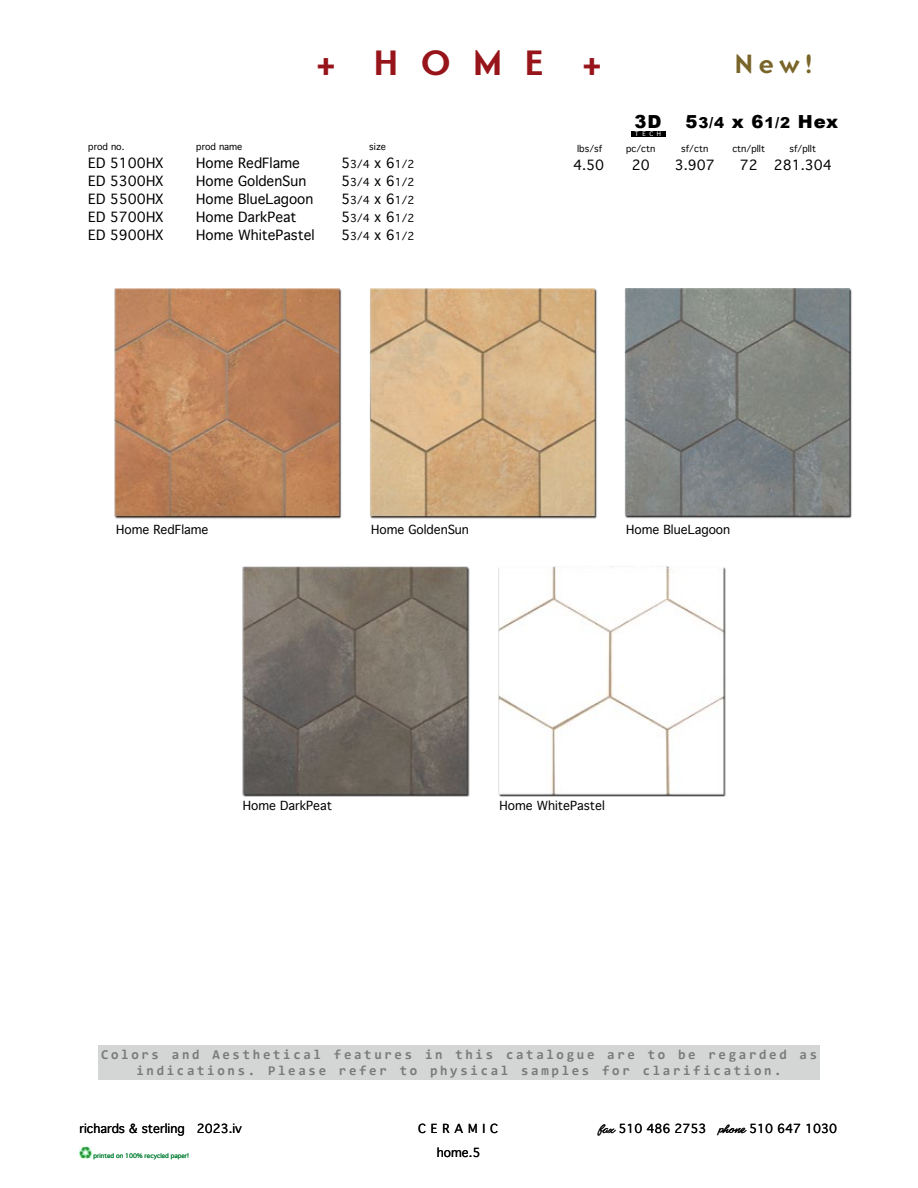
<style>
.page{position:relative;width:918px;height:1188px;background:#fff}
.page>*{position:absolute;margin:0;border:0;box-sizing:border-box;transform-origin:0 0}
.t1{font:700 36px "Ottomat OT";color:#97151a}
.t2{font:700 27px "Ottomat OT";color:#796529}
.t3{font:900 18px "Arial";color:#000}
.t4{font:13.5px "Geneva";color:#000}
.t5{font:700 13.5px/16.2px "Consolas";letter-spacing:.2em;color:#797a79;text-align:center}
.t6{font:12px "Geneva";color:#000}
.t7{font:12px "Geneva";letter-spacing:.4em;color:#000}
.t8{font:10.5px/18px "Geneva";color:#000;text-align:justify}
.t9{font:9px "Geneva";color:#000}
.t10{font:6px "Geneva";color:#007e31}
.t11{font:6px "Geneva";color:#fff}
.s1{font-size:13.5px}
.s2{font-size:15px}
.s3{font-family:"CC Matinee Idol"}
</style>
<div class="page">
<div style="left:98px;top:1045px;width:722px;height:34px;background:#d4d5d5"></div>
<svg style="left:79px;top:1146px;width:12px;height:13px"></svg>
<img style="left:114px;top:289px;width:738px;height:508px">
<div style="left:631px;top:131px;width:34px;height:6px;background:#000"></div>
<h1 class="t1" style="left:316px;top:40px;width:288px">+ H O M E +</h1>
<h2 class="t2" style="left:735px;top:47px;width:80px">New!</h2>
<p class="t9" style="left:88px;top:142px;width:38px">prod no.</p>
<p class="t9" style="left:196px;top:142px;width:48px">prod name</p>
<p class="t4" style="left:88px;top:156px;width:77px">ED 5100HX</p>
<p class="t4" style="left:196px;top:156px;width:105px">Home RedFlame</p>
<p class="t4" style="left:88px;top:174px;width:77px">ED 5300HX</p>
<p class="t4" style="left:196px;top:174px;width:111px">Home GoldenSun</p>
<p class="t4" style="left:88px;top:192px;width:77px">ED 5500HX</p>
<p class="t4" style="left:196px;top:192px;width:119px">Home BlueLagoon</p>
<p class="t4" style="left:88px;top:210px;width:77px">ED 5700HX</p>
<p class="t4" style="left:196px;top:210px;width:102px">Home DarkPeat</p>
<p class="t4" style="left:88px;top:228px;width:77px">ED 5900HX</p>
<p class="t4" style="left:196px;top:228px;width:120px">Home WhitePastel</p>
<p class="t9" style="left:369px;top:142px;width:18px">size</p>
<p class="t8" style="left:341px;top:156px;width:75px"><span class="s1">5</span>3/4 <span class="s1">x 6</span>1/2<br><span class="s1">5</span>3/4 <span class="s1">x 6</span>1/2<br><span class="s1">5</span>3/4 <span class="s1">x 6</span>1/2<br><span class="s1">5</span>3/4 <span class="s1">x 6</span>1/2<br><span class="s1">5</span>3/4 <span class="s1">x 6</span>1/2</p>
<h3 class="t3" style="left:635px;top:108px;width:28px">3D</h3>
<p class="t11" style="left:635px;top:130px;width:28px">TECH</p>
<h3 class="t3" style="left:686px;top:108px;width:154px">5<span class="s2">3/4</span> x 6<span class="s2">1/2</span> Hex</h3>
<p class="t9" style="left:577px;top:143px;width:27px">lbs/sf</p>
<p class="t9" style="left:626px;top:143px;width:31px">pc/ctn</p>
<p class="t9" style="left:681px;top:143px;width:29px">sf/ctn</p>
<p class="t9" style="left:732px;top:143px;width:34px">ctn/pllt</p>
<p class="t9" style="left:789px;top:143px;width:28px">sf/pllt</p>
<p class="t4" style="left:573px;top:157px;width:33px">4.50</p>
<p class="t4" style="left:632px;top:157px;width:20px">20</p>
<p class="t4" style="left:675px;top:157px;width:42px">3.907</p>
<p class="t4" style="left:740px;top:157px;width:94px">72 281.304</p>
<p class="t6" style="left:116px;top:523px;width:94px">Home RedFlame</p>
<p class="t6" style="left:371px;top:523px;width:99px">Home GoldenSun</p>
<p class="t6" style="left:626px;top:523px;width:106px">Home BlueLagoon</p>
<p class="t6" style="left:243px;top:799px;width:91px">Home DarkPeat</p>
<p class="t6" style="left:499px;top:799px;width:107px">Home WhitePastel</p>
<p class="t5" style="left:101px;top:1046px;width:718px">Colors and Aesthetical features in this catalogue are to be regarded as indications. Please refer to physical samples for clarification.</p>
<p class="t6" style="left:79px;top:1122px;width:164px">richards &amp; sterling 2023.iv</p>
<p class="t7" style="left:418px;top:1122px;width:81px">CERAMIC</p>
<p class="t6" style="left:598px;top:1122px;width:240px"><span class="s3">fax</span> 510 486 2753 <span class="s3">phone</span> 510 647 1030</p>
<p class="t10" style="left:94px;top:1153px;width:97px">printed on 100% recycled paper!</p>
<p class="t6" style="left:437px;top:1146px;width:45px">home.5</p>
</div>
